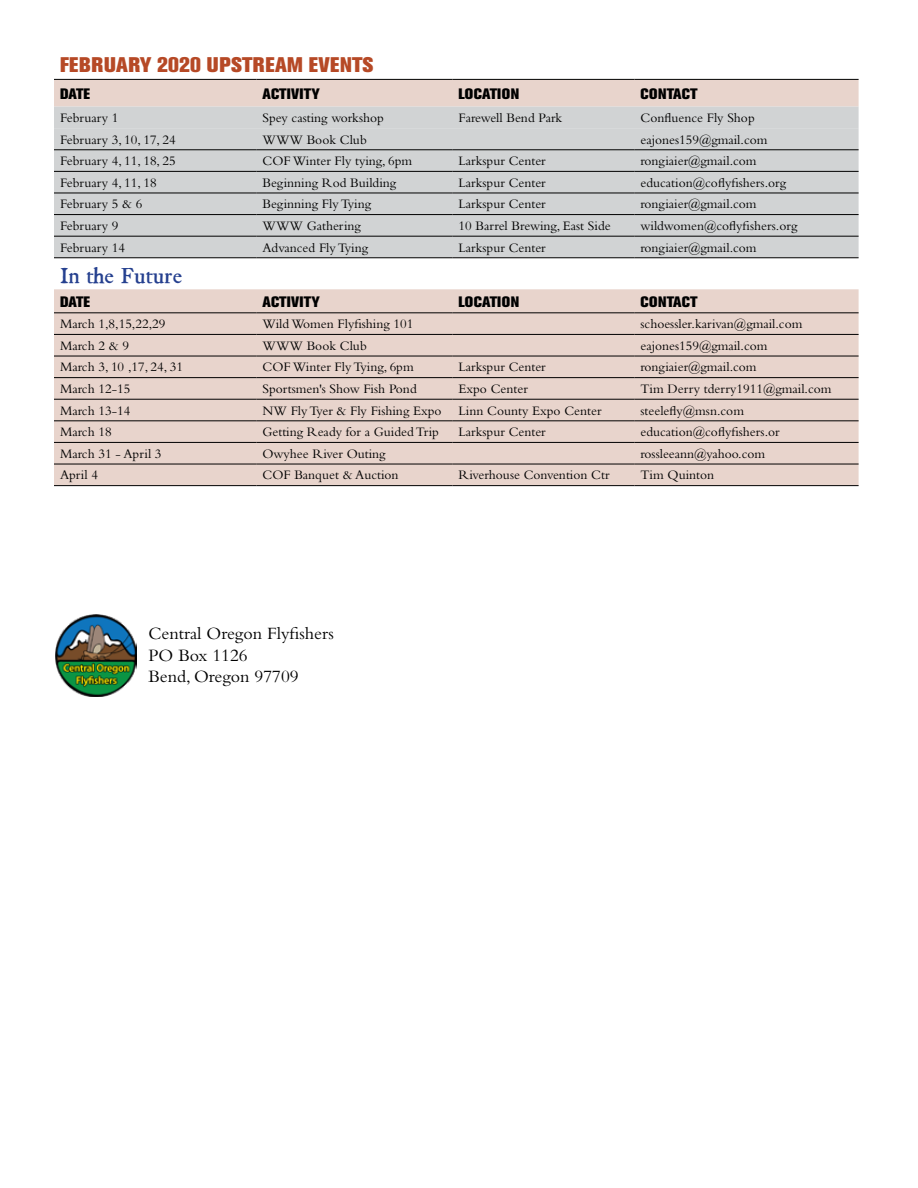
<style>
.page{position:relative;width:918px;height:1188px;background:#fff}
.page>*{position:absolute;margin:0;border:0;box-sizing:border-box;transform-origin:0 0}
.t1{font:800 21px "Akzidenz Grotesk BE";letter-spacing:.02em;color:#b64926}
.t2{font:21px "Kis Miklos";color:#25408f}
.t3{font:18px/21.8px "Bembo Std";color:#000}
.t4{font:800 15px "Akzidenz Grotesk BE";letter-spacing:.005em;color:#000}
.t5{font:13.5px "Bembo Std";color:#000}
</style>
<div class="page">
<img style="left:55px;top:615px;width:82px;height:81px">
<svg style="left:54px;top:80px;width:805px;height:405px;background:#e8d7d0"></svg>
<div style="left:54px;top:107px;width:805px;height:21px;background:#d1d3d4"></div>
<div style="left:54px;top:128px;width:805px;height:129px;background:#d1d3d4"></div>
<hr style="left:54px;top:79px;width:202px;height:1px;background:#000">
<hr style="left:256px;top:79px;width:197px;height:1px;background:#000">
<hr style="left:453px;top:79px;width:181px;height:1px;background:#000">
<hr style="left:634px;top:79px;width:225px;height:1px;background:#000">
<hr style="left:54px;top:312px;width:202px;height:1px;background:#000">
<hr style="left:256px;top:312px;width:197px;height:1px;background:#000">
<hr style="left:453px;top:312px;width:181px;height:1px;background:#000">
<hr style="left:634px;top:312px;width:225px;height:1px;background:#000">
<hr style="left:54px;top:334px;width:202px;height:1px;background:#000">
<hr style="left:256px;top:334px;width:197px;height:1px;background:#000">
<hr style="left:453px;top:334px;width:181px;height:1px;background:#000">
<hr style="left:634px;top:334px;width:225px;height:1px;background:#000">
<hr style="left:54px;top:356px;width:202px;height:1px;background:#000">
<hr style="left:256px;top:356px;width:197px;height:1px;background:#000">
<hr style="left:453px;top:356px;width:181px;height:1px;background:#000">
<hr style="left:634px;top:356px;width:225px;height:1px;background:#000">
<hr style="left:54px;top:377px;width:202px;height:1px;background:#000">
<hr style="left:256px;top:377px;width:197px;height:1px;background:#000">
<hr style="left:453px;top:377px;width:181px;height:1px;background:#000">
<hr style="left:634px;top:377px;width:225px;height:1px;background:#000">
<hr style="left:54px;top:399px;width:202px;height:1px;background:#000">
<hr style="left:256px;top:399px;width:197px;height:1px;background:#000">
<hr style="left:453px;top:399px;width:181px;height:1px;background:#000">
<hr style="left:634px;top:399px;width:225px;height:1px;background:#000">
<hr style="left:54px;top:420px;width:202px;height:1px;background:#000">
<hr style="left:256px;top:420px;width:197px;height:1px;background:#000">
<hr style="left:453px;top:420px;width:181px;height:1px;background:#000">
<hr style="left:634px;top:420px;width:225px;height:1px;background:#000">
<hr style="left:54px;top:442px;width:202px;height:1px;background:#000">
<hr style="left:256px;top:442px;width:197px;height:1px;background:#000">
<hr style="left:453px;top:442px;width:181px;height:1px;background:#000">
<hr style="left:634px;top:442px;width:225px;height:1px;background:#000">
<hr style="left:54px;top:464px;width:202px;height:1px;background:#000">
<hr style="left:256px;top:464px;width:197px;height:1px;background:#000">
<hr style="left:453px;top:464px;width:181px;height:1px;background:#000">
<hr style="left:634px;top:464px;width:225px;height:1px;background:#000">
<hr style="left:54px;top:485px;width:202px;height:1px;background:#000">
<hr style="left:256px;top:485px;width:197px;height:1px;background:#000">
<hr style="left:453px;top:485px;width:181px;height:1px;background:#000">
<hr style="left:634px;top:485px;width:225px;height:1px;background:#000">
<hr style="left:54px;top:149px;width:202px;height:1px;background:#000">
<hr style="left:256px;top:149px;width:197px;height:1px;background:#000">
<hr style="left:453px;top:149px;width:181px;height:1px;background:#000">
<hr style="left:634px;top:149px;width:225px;height:1px;background:#000">
<hr style="left:54px;top:171px;width:202px;height:1px;background:#000">
<hr style="left:256px;top:171px;width:197px;height:1px;background:#000">
<hr style="left:453px;top:171px;width:181px;height:1px;background:#000">
<hr style="left:634px;top:171px;width:225px;height:1px;background:#000">
<hr style="left:54px;top:193px;width:202px;height:1px;background:#000">
<hr style="left:256px;top:193px;width:197px;height:1px;background:#000">
<hr style="left:453px;top:193px;width:181px;height:1px;background:#000">
<hr style="left:634px;top:193px;width:225px;height:1px;background:#000">
<hr style="left:54px;top:214px;width:202px;height:1px;background:#000">
<hr style="left:54px;top:236px;width:202px;height:1px;background:#000">
<hr style="left:54px;top:257px;width:202px;height:1px;background:#000">
<hr style="left:256px;top:214px;width:197px;height:1px;background:#000">
<hr style="left:256px;top:236px;width:197px;height:1px;background:#000">
<hr style="left:256px;top:257px;width:197px;height:1px;background:#000">
<hr style="left:453px;top:214px;width:181px;height:1px;background:#000">
<hr style="left:453px;top:236px;width:181px;height:1px;background:#000">
<hr style="left:453px;top:257px;width:181px;height:1px;background:#000">
<hr style="left:634px;top:214px;width:225px;height:1px;background:#000">
<hr style="left:634px;top:236px;width:225px;height:1px;background:#000">
<hr style="left:634px;top:257px;width:225px;height:1px;background:#000">
<h1 class="t1" style="left:60px;top:53px;width:315px">FEBRUARY 2020 UPSTREAM EVENTS</h1>
<p class="t4" style="left:60px;top:85px;width:32px">DATE</p>
<p class="t4" style="left:262px;top:85px;width:59px">ACTIVITY</p>
<p class="t4" style="left:459px;top:85px;width:62px">LOCATION</p>
<p class="t4" style="left:640px;top:85px;width:59px">CONTACT</p>
<p class="t5" style="left:60px;top:110px;width:60px">February 1</p>
<p class="t5" style="left:262px;top:110px;width:122px">Spey casting workshop</p>
<p class="t5" style="left:459px;top:110px;width:105px">Farewell Bend Park</p>
<p class="t5" style="left:640px;top:110px;width:115px">Confluence Fly Shop</p>
<p class="t5" style="left:60px;top:131px;width:117px">February 3, 10, 17, 24</p>
<p class="t5" style="left:262px;top:131px;width:105px">WWW Book Club</p>
<p class="t5" style="left:640px;top:131px;width:127px">eajones159@gmail.com</p>
<p class="t5" style="left:60px;top:153px;width:117px">February 4, 11, 18, 25</p>
<p class="t5" style="left:262px;top:153px;width:150px">COF Winter Fly tying, 6pm</p>
<p class="t5" style="left:459px;top:153px;width:89px">Larkspur Center</p>
<p class="t5" style="left:640px;top:153px;width:116px">rongiaier@gmail.com</p>
<p class="t5" style="left:60px;top:175px;width:98px">February 4, 11, 18</p>
<p class="t5" style="left:262px;top:175px;width:135px">Beginning Rod Building</p>
<p class="t5" style="left:459px;top:175px;width:89px">Larkspur Center</p>
<p class="t5" style="left:640px;top:175px;width:147px">education@coflyfishers.org</p>
<p class="t5" style="left:60px;top:196px;width:84px">February 5 &amp; 6</p>
<p class="t5" style="left:262px;top:196px;width:110px">Beginning Fly Tying</p>
<p class="t5" style="left:459px;top:196px;width:89px">Larkspur Center</p>
<p class="t5" style="left:640px;top:196px;width:116px">rongiaier@gmail.com</p>
<p class="t5" style="left:60px;top:218px;width:60px">February 9</p>
<p class="t5" style="left:262px;top:218px;width:100px">WWW Gathering</p>
<p class="t5" style="left:459px;top:218px;width:154px">10 Barrel Brewing, East Side</p>
<p class="t5" style="left:640px;top:218px;width:158px">wildwomen@coflyfishers.org</p>
<p class="t5" style="left:60px;top:239px;width:66px">February 14</p>
<p class="t5" style="left:262px;top:239px;width:107px">Advanced Fly Tying</p>
<p class="t5" style="left:459px;top:239px;width:89px">Larkspur Center</p>
<p class="t5" style="left:640px;top:239px;width:116px">rongiaier@gmail.com</p>
<h1 class="t2" style="left:60px;top:264px;width:124px">In the Future</h1>
<p class="t4" style="left:60px;top:293px;width:32px">DATE</p>
<p class="t4" style="left:262px;top:293px;width:59px">ACTIVITY</p>
<p class="t4" style="left:459px;top:293px;width:62px">LOCATION</p>
<p class="t4" style="left:640px;top:293px;width:59px">CONTACT</p>
<p class="t5" style="left:60px;top:316px;width:107px">March 1,8,15,22,29</p>
<p class="t5" style="left:262px;top:316px;width:152px">Wild Women Flyfishing 101</p>
<p class="t5" style="left:640px;top:316px;width:162px">schoessler.karivan@gmail.com</p>
<p class="t5" style="left:60px;top:338px;width:71px">March 2 &amp; 9</p>
<p class="t5" style="left:262px;top:338px;width:105px">WWW Book Club</p>
<p class="t5" style="left:640px;top:338px;width:127px">eajones159@gmail.com</p>
<p class="t5" style="left:60px;top:359px;width:125px">March 3, 10 ,17, 24, 31</p>
<p class="t5" style="left:262px;top:359px;width:151px">COF Winter Fly Tying, 6pm</p>
<p class="t5" style="left:459px;top:359px;width:89px">Larkspur Center</p>
<p class="t5" style="left:640px;top:359px;width:116px">rongiaier@gmail.com</p>
<p class="t5" style="left:60px;top:381px;width:72px">March 12-15</p>
<p class="t5" style="left:262px;top:381px;width:156px">Sportsmen's Show Fish Pond</p>
<p class="t5" style="left:459px;top:381px;width:71px">Expo Center</p>
<p class="t5" style="left:640px;top:381px;width:191px">Tim Derry tderry1911@gmail.com</p>
<p class="t5" style="left:60px;top:402px;width:72px">March 13-14</p>
<p class="t5" style="left:262px;top:402px;width:181px">NW Fly Tyer &amp; Fly Fishing Expo</p>
<p class="t5" style="left:459px;top:402px;width:145px">Linn County Expo Center</p>
<p class="t5" style="left:640px;top:402px;width:103px">steelefly@msn.com</p>
<p class="t5" style="left:60px;top:424px;width:53px">March 18</p>
<p class="t5" style="left:262px;top:424px;width:177px">Getting Ready for a Guided Trip</p>
<p class="t5" style="left:459px;top:424px;width:89px">Larkspur Center</p>
<p class="t5" style="left:640px;top:424px;width:141px">education@coflyfishers.or</p>
<p class="t5" style="left:60px;top:446px;width:103px">March 31 - April 3</p>
<p class="t5" style="left:262px;top:446px;width:125px">Owyhee River Outing</p>
<p class="t5" style="left:640px;top:446px;width:125px">rossleeann@yahoo.com</p>
<p class="t5" style="left:60px;top:467px;width:40px">April 4</p>
<p class="t5" style="left:262px;top:467px;width:138px">COF Banquet &amp; Auction</p>
<p class="t5" style="left:459px;top:467px;width:153px">Riverhouse Convention Ctr</p>
<p class="t5" style="left:640px;top:467px;width:75px">Tim Quinton</p>
<h2 class="t3" style="left:149px;top:622px;width:187px">Central Oregon Flyfishers<br>PO Box 1126<br>Bend, Oregon 97709</h2>
</div>
